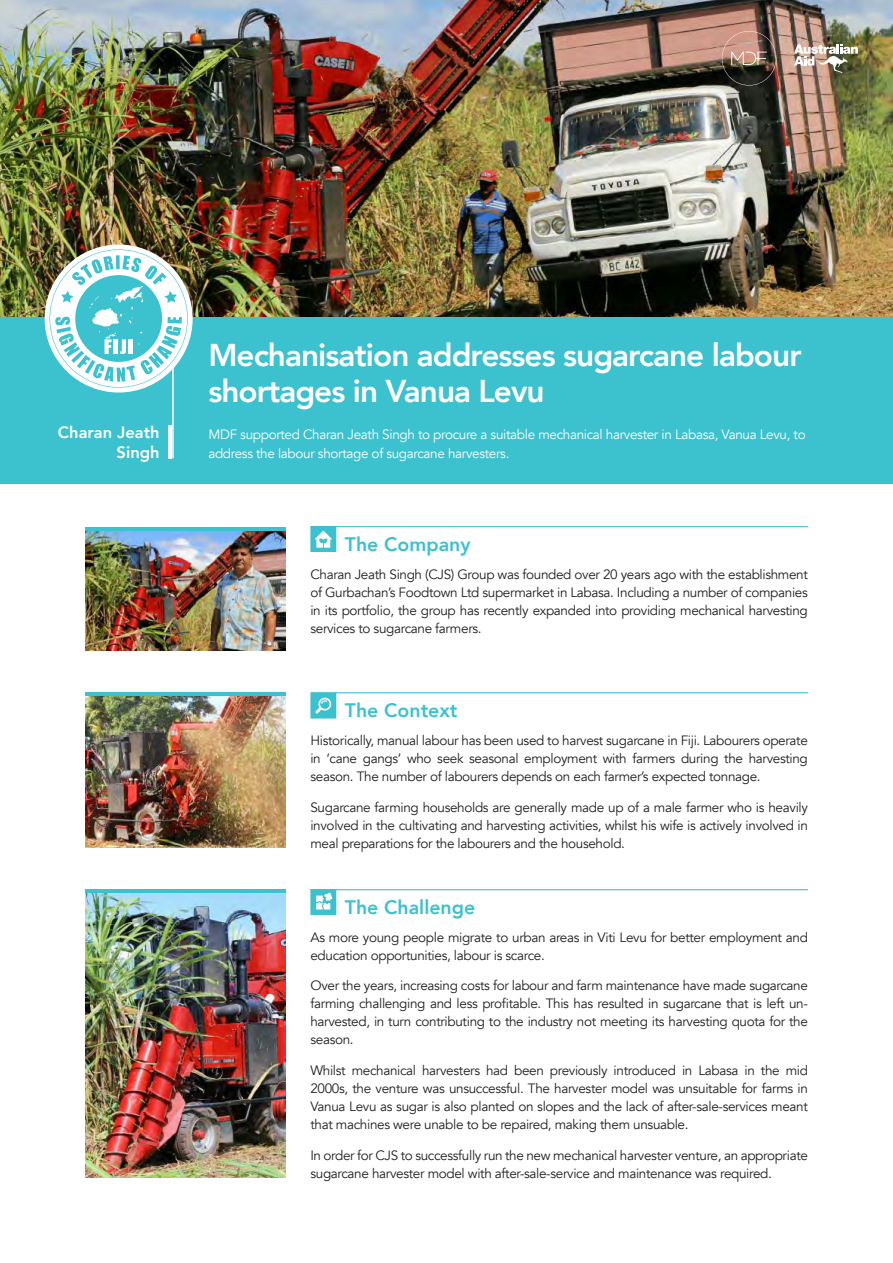
<style>
.page{position:relative;width:893px;height:1263px;background:#fff}
.page>*{position:absolute;margin:0;border:0;box-sizing:border-box;transform-origin:0 0}
.t1{font:800 31.5px/36px "Avenir";letter-spacing:-.03em;color:#fff}
.t2{font:800 19.5px "Avenir";color:#3cc1ce}
.t3{font:800 16.5px/19.8px "Avenir";color:#fff;text-align:right}
.t4{font:13.5px/18px "Avenir";letter-spacing:-.025em;color:#231f20;text-align:justify}
.t5{font:13.5px/19.5px "Avenir";letter-spacing:-.025em;color:#fff}
</style>
<div class="page">
<img style="left:0;top:0;width:893px;height:317px">
<div style="left:0;top:317px;width:893px;height:166px;background:#3cc1ce"></div>
<hr style="left:172px;top:296px;width:2px;height:162px;background:#fff">
<hr style="left:168px;top:425px;width:4px;height:33px;background:#fff">
<hr style="left:310px;top:526px;width:498px;height:1px;background:#3cc1ce">
<svg style="left:310px;top:526px;width:26px;height:26px"></svg>
<img style="left:85px;top:531px;width:201px;height:120px">
<hr style="left:85px;top:527px;width:201px;height:4px;background:#3cc1ce">
<hr style="left:310px;top:692px;width:498px;height:1px;background:#3cc1ce">
<img style="left:85px;top:696px;width:201px;height:151px">
<hr style="left:85px;top:692px;width:201px;height:4px;background:#3cc1ce">
<svg style="left:310px;top:693px;width:26px;height:25px"></svg>
<img style="left:722px;top:31px;width:54px;height:55px">
<svg style="left:794px;top:44px;width:64px;height:29px"></svg>
<hr style="left:310px;top:889px;width:498px;height:1px;background:#3cc1ce">
<img style="left:85px;top:893px;width:201px;height:285px">
<hr style="left:85px;top:889px;width:201px;height:4px;background:#3cc1ce">
<svg style="left:310px;top:889px;width:26px;height:26px"></svg>
<div style="left:45px;top:244px;width:148px;height:148px;background:#fff;border-radius:50%"></div>
<svg style="left:50px;top:249px;width:138px;height:139px"></svg>
<p class="t3" style="left:58px;top:423px;width:103px">Charan Jeath<br>Singh</p>
<h1 class="t1" style="left:208px;top:337px;width:595px">Mechanisation addresses sugarcane labour shortages in Vanua Levu</h1>
<p class="t5" style="left:208px;top:425px;width:599px">MDF supported Charan Jeath Singh to procure a suitable mechanical harvester in Labasa, Vanua Levu, to address the labour shortage of sugarcane harvesters.</p>
<h2 class="t2" style="left:345px;top:529px;width:127px">The Company</h2>
<p class="t4" style="left:310px;top:565px;width:499px">Charan Jeath Singh (CJS) Group was founded over 20 years ago with the establishment of Gurbachan’s Foodtown Ltd supermarket in Labasa. Including a number of companies in its portfolio, the group has recently expanded into providing mechanical harvesting services to sugarcane farmers.</p>
<h2 class="t2" style="left:345px;top:695px;width:114px">The Context</h2>
<p class="t4" style="left:310px;top:731px;width:499px">Historically, manual labour has been used to harvest sugarcane in Fiji. Labourers operate in ‘cane gangs’ who seek seasonal employment with farmers during the harvesting season. The number of labourers depends on each farmer’s expected tonnage.</p>
<p class="t4" style="left:310px;top:798px;width:499px">Sugarcane farming households are generally made up of a male farmer who is heavily involved in the cultivating and harvesting activities, whilst his wife is actively involved in meal preparations for the labourers and the household.</p>
<h2 class="t2" style="left:345px;top:892px;width:132px">The Challenge</h2>
<p class="t4" style="left:310px;top:928px;width:499px">As more young people migrate to urban areas in Viti Levu for better employment and education opportunities, labour is scarce.</p>
<p class="t4" style="left:310px;top:977px;width:499px">Over the years, increasing costs for labour and farm maintenance have made sugarcane farming challenging and less profitable. This has resulted in sugarcane that is left un&shy;harvested, in turn contributing to the industry not meeting its harvesting quota for the season.</p>
<p class="t4" style="left:310px;top:1062px;width:499px">Whilst mechanical harvesters had been previously introduced in Labasa in the mid 2000s, the venture was unsuccessful. The harvester model was unsuitable for farms in Vanua Levu as sugar is also planted on slopes and the lack of after-sale-services meant that machines were unable to be repaired, making them unsuable.</p>
<p class="t4" style="left:310px;top:1146px;width:499px">In order for CJS to successfully run the new mechanical harvester venture, an appropriate sugarcane harvester model with after-sale-service and maintenance was required.</p>
</div>
